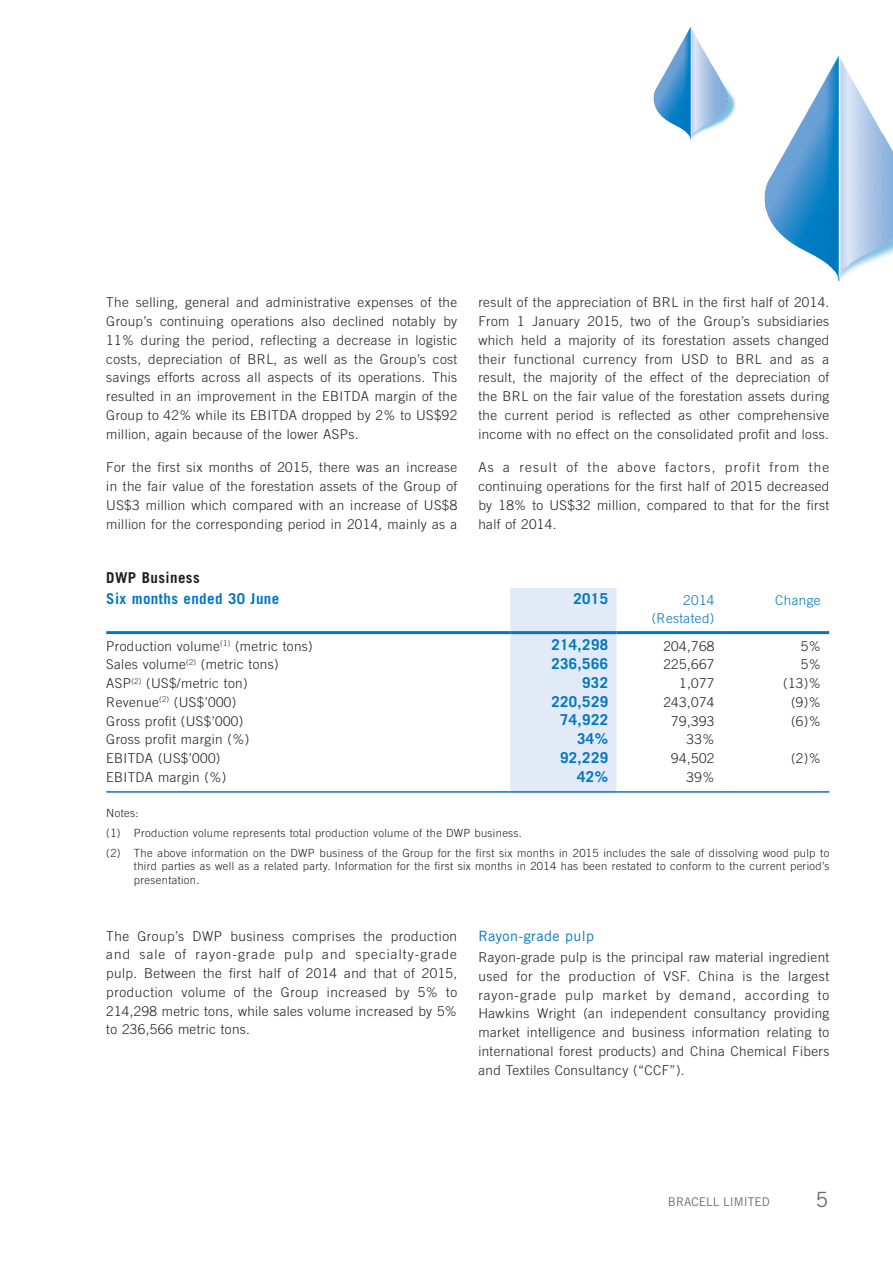
<style>
.page{position:relative;width:893px;height:1263px;background:#fff}
.page>*{position:absolute;margin:0;border:0;box-sizing:border-box;transform-origin:0 0}
.t1{font:21px "Trade Gothic LT Std";color:#6c6d70}
.t2{font:700 15px "Trade Gothic LT Std";letter-spacing:.03em;color:#0077c0}
.t3{font:700 15px "Trade Gothic LT Std";letter-spacing:.03em;color:#231f20}
.t4{font:14.25px "Trade Gothic LT Std";letter-spacing:.03em;color:#0077c0}
.t5{font:300 13.5px/18.8px "Trade Gothic LT Std";letter-spacing:.03em;color:#231f20;text-align:justify}
.t6{font:300 13.5px/18.8px "Trade Gothic LT Std";letter-spacing:.03em;color:#0077c0;text-align:right}
.t7{font:12px "Trade Gothic LT Std";color:#6c6d70}
.t8{font:300 11.25px/20px "Trade Gothic LT Std";letter-spacing:.03em;color:#231f20}
</style>
<div class="page">
<img style="left:764px;top:55px;width:129px;height:227px">
<img style="left:653px;top:27px;width:83px;height:113px">
<div style="left:510px;top:588px;width:107px;height:203px;background:#e1eaf6"></div>
<hr style="left:106px;top:631px;width:404px;height:3px;background:#0077c0">
<hr style="left:510px;top:631px;width:107px;height:3px;background:#0077c0">
<hr style="left:617px;top:631px;width:106px;height:3px;background:#0077c0">
<hr style="left:723px;top:631px;width:106px;height:3px;background:#0077c0">
<hr style="left:106px;top:791px;width:404px;height:2px;background:#0077c0">
<hr style="left:510px;top:791px;width:107px;height:2px;background:#0077c0">
<hr style="left:617px;top:791px;width:106px;height:2px;background:#0077c0">
<hr style="left:723px;top:791px;width:106px;height:2px;background:#0077c0">
<p class="t5" style="left:106px;top:293px;width:352px">The selling, general and administrative expenses of the Group’s continuing operations also declined notably by 11% during the period, reflecting a decrease in logistic costs, depreciation of BRL, as well as the Group’s cost savings efforts across all aspects of its operations. This resulted in an improvement in the EBITDA margin of the Group to 42% while its EBITDA dropped by 2% to US$92 million, again because of the lower ASPs.</p>
<p class="t5" style="left:106px;top:458px;width:352px">For the first six months of 2015, there was an increase in the fair value of the forestation assets of the Group of US$3 million which compared with an increase of US$8 million for the corresponding period in 2014, mainly as a</p>
<p class="t5" style="left:478px;top:293px;width:352px">result of the appreciation of BRL in the first half of 2014.<br>From 1 January 2015, two of the Group’s subsidiaries which held a majority of its forestation assets changed their functional currency from USD to BRL and as a result, the majority of the effect of the depreciation of the BRL on the fair value of the forestation assets during the current period is reflected as other comprehensive income with no effect on the consolidated profit and loss.</p>
<p class="t5" style="left:478px;top:458px;width:352px">As a result of the above factors, profit from the continuing operations for the first half of 2015 decreased by 18% to US$32 million, compared to that for the first half of 2014.</p>
<p class="t3" style="left:106px;top:569px;width:95px">DWP Business</p>
<p class="t2" style="left:106px;top:590px;width:175px">Six months ended 30 June</p>
<p class="t2" style="left:573px;top:590px;width:36px">2015</p>
<p class="t6" style="left:652px;top:590px;width:64px">2014 (Restated)</p>
<p class="t6" style="left:775px;top:590px;width:47px">Change</p>
<p class="t5" style="left:106px;top:636px;width:208px">Production volume<sup>(1)</sup> (metric tons)</p>
<p class="t2" style="left:551px;top:636px;width:58px">214,298</p>
<p class="t5" style="left:663px;top:636px;width:53px">204,768</p>
<p class="t5" style="left:801px;top:636px;width:21px">5%</p>
<p class="t5" style="left:106px;top:655px;width:174px">Sales volume<sup>(2)</sup> (metric tons)</p>
<p class="t2" style="left:551px;top:654px;width:58px">236,566</p>
<p class="t5" style="left:663px;top:655px;width:53px">225,667</p>
<p class="t5" style="left:801px;top:655px;width:21px">5%</p>
<p class="t5" style="left:106px;top:674px;width:143px">ASP<sup>(2)</sup> (US$/metric ton)</p>
<p class="t2" style="left:582px;top:673px;width:27px">932</p>
<p class="t5" style="left:679px;top:674px;width:37px">1,077</p>
<p class="t5" style="left:783px;top:674px;width:39px">(13)%</p>
<p class="t5" style="left:106px;top:692px;width:131px">Revenue<sup>(2)</sup> (US$’000)</p>
<p class="t2" style="left:551px;top:692px;width:58px">220,529</p>
<p class="t5" style="left:663px;top:692px;width:53px">243,074</p>
<p class="t5" style="left:791px;top:692px;width:31px">(9)%</p>
<p class="t5" style="left:106px;top:711px;width:138px">Gross profit (US$’000)</p>
<p class="t2" style="left:560px;top:711px;width:49px">74,922</p>
<p class="t5" style="left:671px;top:711px;width:45px">79,393</p>
<p class="t5" style="left:791px;top:711px;width:31px">(6)%</p>
<p class="t5" style="left:106px;top:730px;width:144px">Gross profit margin (%)</p>
<p class="t2" style="left:577px;top:729px;width:32px">34%</p>
<p class="t5" style="left:687px;top:730px;width:29px">33%</p>
<p class="t5" style="left:106px;top:749px;width:116px">EBITDA (US$’000)</p>
<p class="t2" style="left:560px;top:748px;width:49px">92,229</p>
<p class="t5" style="left:671px;top:749px;width:45px">94,502</p>
<p class="t5" style="left:791px;top:749px;width:31px">(2)%</p>
<p class="t5" style="left:106px;top:767px;width:122px">EBITDA margin (%)</p>
<p class="t2" style="left:577px;top:767px;width:32px">42%</p>
<p class="t5" style="left:687px;top:767px;width:29px">39%</p>
<p class="t8" style="left:106px;top:803px;width:724px">Notes:<br>(1) Production volume represents total production volume of the DWP business.<br>(2) The above information on the DWP business of the Group for the first six months in 2015 includes the sale of dissolving wood pulp to</p>
<p class="t8" style="left:134px;top:859px;width:697px;line-height:13.5px">third parties as well as a related party. Information for the first six months in 2014 has been restated to conform to the current period’s presentation.</p>
<p class="t5" style="left:106px;top:926px;width:352px">The Group’s DWP business comprises the production and sale of rayon-grade pulp and specialty-grade pulp. Between the first half of 2014 and that of 2015, production volume of the Group increased by 5% to 214,298 metric tons, while sales volume increased by 5% to 236,566 metric tons.</p>
<p class="t4" style="left:478px;top:927px;width:117px">Rayon-grade pulp</p>
<p class="t5" style="left:478px;top:948px;width:352px">Rayon-grade pulp is the principal raw material ingredient used for the production of VSF. China is the largest rayon-grade pulp market by demand, according to Hawkins Wright (an independent consultancy providing market intelligence and business information relating to international forest products) and China Chemical Fibers and Textiles Consultancy (“CCF”).</p>
<p class="t7" style="left:668px;top:1195px;width:103px">BRACELL LIMITED</p>
<h1 class="t1" style="left:816px;top:1186px;width:14px">5</h1>
</div>
